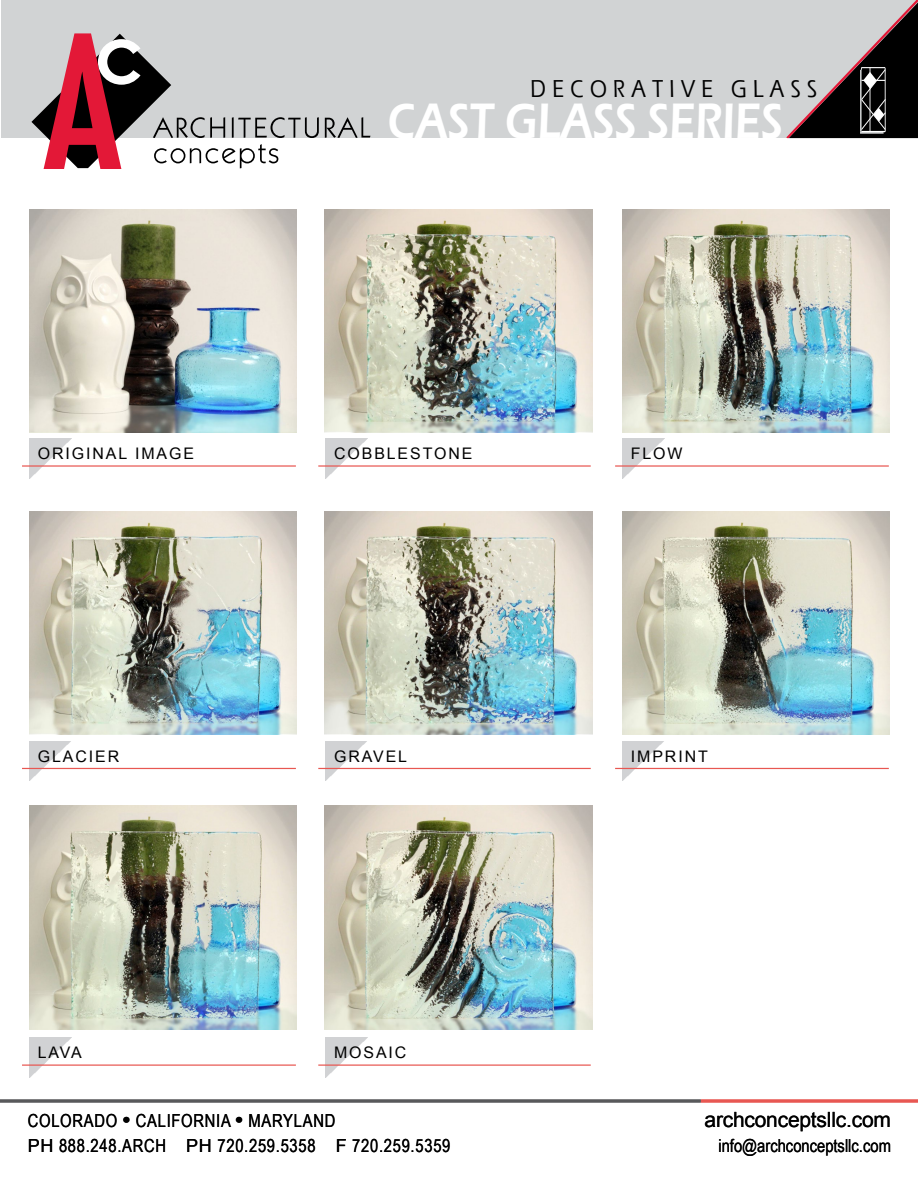
<style>
.page{position:relative;width:918px;height:1188px;background:#fff}
.page>*{position:absolute;margin:0;border:0;box-sizing:border-box;transform-origin:0 0}
.t1{font:600 51.3px "Eras ITC";color:#fff;scale:.83 1}
.t2{font:500 25.2px "Eras ITC";letter-spacing:.3em;color:#000;scale:.83 1}
.t3{font:21px "Arial";letter-spacing:-.01em;color:#000}
.t4{font:18px/25.5px "Arial Narrow";letter-spacing:.04em;color:#000}
.t5{font:18px "Arial Narrow";color:#000}
.t6{font:15.9px "Arial";letter-spacing:.12em;color:#000}
.s1{font-family:"Arial";font-weight:700;font-size:21px}
.s2{font-family:"Arial"}
</style>
<div class="page">
<img style="left:29px;top:209px;width:267px;height:223px">
<img style="left:325px;top:209px;width:267px;height:223px">
<img style="left:622px;top:209px;width:267px;height:223px">
<img style="left:29px;top:511px;width:267px;height:224px">
<img style="left:325px;top:511px;width:267px;height:224px">
<img style="left:622px;top:511px;width:267px;height:224px">
<img style="left:29px;top:806px;width:267px;height:223px">
<img style="left:325px;top:806px;width:267px;height:223px">
<img style="left:29px;top:439px;width:42px;height:39px">
<hr style="left:22px;top:465px;width:274px;height:2px;background:#e85752">
<img style="left:326px;top:439px;width:41px;height:39px">
<hr style="left:318px;top:465px;width:273px;height:2px;background:#e85752">
<img style="left:622px;top:439px;width:42px;height:39px">
<hr style="left:615px;top:465px;width:274px;height:2px;background:#e85752">
<img style="left:29px;top:741px;width:43px;height:40px">
<hr style="left:22px;top:768px;width:274px;height:1px;background:#e85752">
<img style="left:326px;top:741px;width:42px;height:40px">
<hr style="left:318px;top:768px;width:273px;height:1px;background:#e85752">
<img style="left:622px;top:741px;width:43px;height:40px">
<hr style="left:615px;top:768px;width:274px;height:1px;background:#e85752">
<img style="left:29px;top:1038px;width:42px;height:39px">
<hr style="left:22px;top:1064px;width:274px;height:2px;background:#e85752">
<img style="left:326px;top:1038px;width:41px;height:39px">
<hr style="left:318px;top:1064px;width:273px;height:2px;background:#e85752">
<div style="left:1px;top:0;width:917px;height:138px;background:#d1d3d4"></div>
<svg style="left:325px;top:117px;width:45px;height:21px"></svg>
<svg style="left:31px;top:33px;width:288px;height:135px"></svg>
<hr style="left:701px;top:1100px;width:217px;height:2px;background:#e85752">
<hr style="left:0;top:1100px;width:701px;height:2px;background:#58595b">
<svg style="left:786px;top:0;width:132px;height:138px"></svg>
<h2 class="t2" style="left:531px;top:74px;width:348px">DECORATIVE GLASS</h2>
<h1 class="t1" style="left:388px;top:92px;width:478px">CAST GLASS SERIES</h1>
<p class="t6" style="left:38px;top:443px;width:158px">ORIGINAL IMAGE</p>
<p class="t6" style="left:334px;top:443px;width:140px">COBBLESTONE</p>
<p class="t6" style="left:631px;top:443px;width:53px">FLOW</p>
<p class="t6" style="left:38px;top:746px;width:83px">GLACIER</p>
<p class="t6" style="left:334px;top:746px;width:75px">GRAVEL</p>
<p class="t6" style="left:631px;top:746px;width:78px">IMPRINT</p>
<p class="t6" style="left:38px;top:1042px;width:46px">LAVA</p>
<p class="t6" style="left:334px;top:1042px;width:74px">MOSAIC</p>
<p class="t4" style="left:28px;top:1107px;width:424px">COLORADO <span class="s1">•</span> CALIFORNIA <span class="s1">•</span> MARYLAND<br><span class="s2">PH</span> 888.248.ARCH <span class="s2">PH</span> 720.259.5358 <span class="s2">F</span> 720.259.5359</p>
<p class="t3" style="left:705px;top:1106px;width:188px">archconceptsllc.com</p>
<p class="t5" style="left:718px;top:1133px;width:174px">info@archconceptsllc.com</p>
</div>
